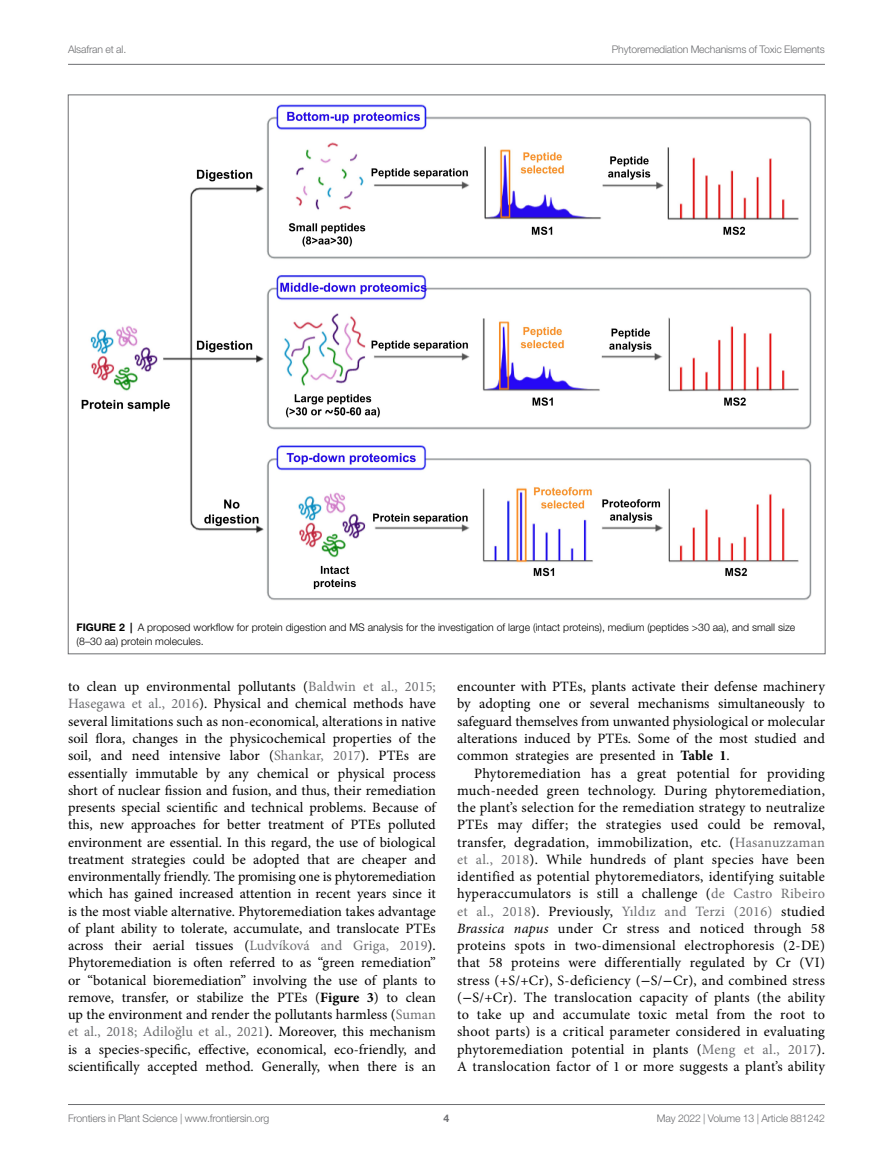
<style>
.page{position:relative;width:893px;height:1170px;background:#fff}
.page>*{position:absolute;margin:0;border:0;box-sizing:border-box;transform-origin:0 0}
.TEXT_FLUSH{font:14.25px/17.2px "Minion Pro";letter-spacing:.005em;color:#000;text-align:justify}
.TEXT{font:14.25px/17.2px "Minion Pro";letter-spacing:.015em;color:#000;text-align:justify}
.FIG_LEG{font:300 10.5px/14.2px "Helvetica Neue LT Std";color:#000}
.t1{font:300 10.5px "Helvetica Neue LT Std";letter-spacing:-.015em;color:#6d6e71}
.t2{font:700 10.5px "Helvetica Neue LT Std";color:#6d6e71}
.s1{font-weight:700}
.s2{color:#6d6e71}
.s3{font-style:italic}
.s4{font-family:"STIX General"}
</style>
<div class="page">
<hr style="left:68px;top:64px;width:757px;height:1px;background:#6d6e71">
<hr style="left:68px;top:1104px;width:757px;height:1px;background:#6d6e71">
<img style="left:81px;top:104px;width:731px;height:496px">
<p class="t1" style="left:68px;top:42px;width:60px">Alsafran et al.</p>
<p class="t1" style="left:612px;top:42px;width:215px">Phytoremediation Mechanisms of Toxic Elements</p>
<p class="FIG_LEG" style="left:77px;top:620px;width:720px"><span class="s1">FIGURE 2 |</span> A proposed workflow for protein digestion and MS analysis for the investigation of large (intact proteins), medium (peptides &gt;30 aa), and small size (8–30 aa) protein molecules.</p>
<p class="TEXT_FLUSH" style="left:68px;top:678px;width:369px">to clean up environmental pollutants (<span class="s2">Baldwin et al., 2015; Hasegawa et al., 2016</span>). Physical and chemical methods have several limitations such as non-economical, alterations in native soil flora, changes in the physicochemical properties of the soil, and need intensive labor (<span class="s2">Shankar, 2017</span>). PTEs are essentially immutable by any chemical or physical process short of nuclear fission and fusion, and thus, their remediation presents special scientific and technical problems. Because of this, new approaches for better treatment of PTEs polluted environment are essential. In this regard, the use of biological treatment strategies could be adopted that are cheaper and environmentally friendly. The promising one is phytoremediation which has gained increased attention in recent years since it is the most viable alternative. Phytoremediation takes advantage of plant ability to tolerate, accumulate, and translocate PTEs across their aerial tissues (<span class="s2">Ludvíková and Griga, 2019</span>).<br>Phytoremediation is often referred to as “green remediation” or “botanical bioremediation” involving the use of plants to remove, transfer, or stabilize the PTEs (<span class="s1">Figure 3</span>) to clean up the environment and render the pollutants harmless (<span class="s2">Suman et al., 2018; Adiloğlu et al., 2021</span>). Moreover, this mechanism is a species-specific, effective, economical, eco-friendly, and scientifically accepted method. Generally, when there is an</p>
<p class="TEXT_FLUSH" style="left:457px;top:678px;width:369px">encounter with PTEs, plants activate their defense machinery by adopting one or several mechanisms simultaneously to safeguard themselves from unwanted physiological or molecular alterations induced by PTEs. Some of the most studied and common strategies are presented in <span class="s1">Table 1</span>.</p>
<p class="TEXT" style="left:457px;top:764px;width:369px;text-indent:17px">Phytoremediation has a great potential for providing much-needed green technology. During phytoremediation, the plant’s selection for the remediation strategy to neutralize PTEs may differ; the strategies used could be removal, transfer, degradation, immobilization, etc. (<span class="s2">Hasanuzzaman et al., 2018</span>). While hundreds of plant species have been identified as potential phytoremediators, identifying suitable hyperaccumulators is still a challenge (<span class="s2">de Castro Ribeiro et al., 2018</span>). Previously, <span class="s2">Yıldız and Terzi (2016)</span> studied <span class="s3">Brassica napus</span> under Cr stress and noticed through 58 proteins spots in two-dimensional electrophoresis (2-DE) that 58 proteins were differentially regulated by Cr (VI) stress (+S/+Cr), S-deficiency (<span class="s4">−</span>S/<span class="s4">−</span>Cr), and combined stress (<span class="s4">−</span>S/+Cr). The translocation capacity of plants (the ability to take up and accumulate toxic metal from the root to shoot parts) is a critical parameter considered in evaluating phytoremediation potential in plants (<span class="s2">Meng et al., 2017</span>).<br>A translocation factor of 1 or more suggests a plant’s ability</p>
<p class="t1" style="left:68px;top:1111px;width:203px">Frontiers in Plant Science | www.frontiersin.org</p>
<p class="t2" style="left:444px;top:1111px;width:7px">4</p>
<p class="t1" style="left:657px;top:1111px;width:169px">May 2022 | Volume 13 | Article 881242</p>
</div>
